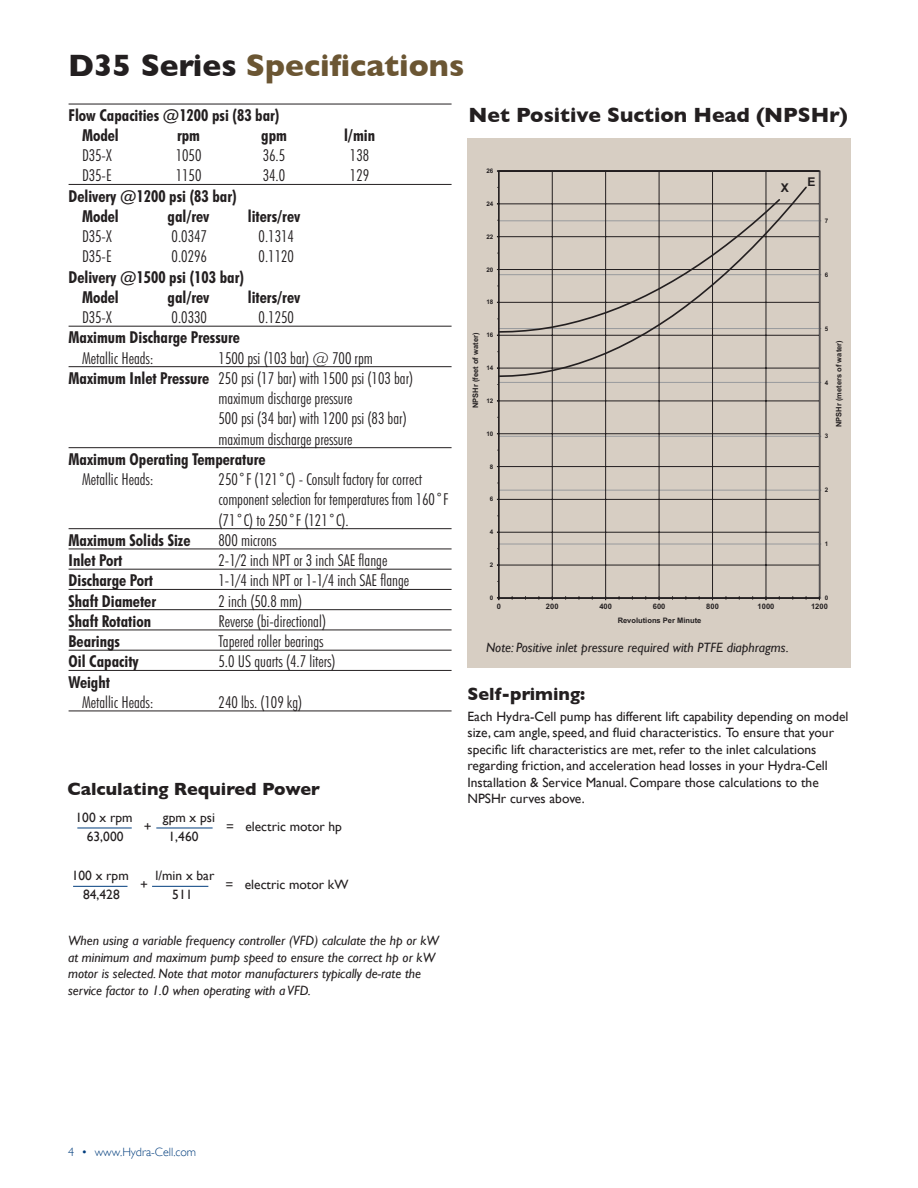
<style>
.page{position:relative;width:918px;height:1188px;background:#fff}
.page>*{position:absolute;margin:0;border:0;box-sizing:border-box;transform-origin:0 0}
.t1{font:700 31.5px "Gill Sans";color:#6b5633}
.t2{font:700 21px "Gill Sans";color:#231f20}
.t3{font:700 18px "Gill Sans";color:#231f20}
.t4{font:300 condensed 16.5px/20.2px "Futura BT";color:#231f20}
.t5{font:700 condensed 16.5px "Futura BT";color:#231f20}
.t6{font:13.5px/16.5px "Gill Sans";color:#231f20}
.t7{font:italic 13.5px/16.5px "Gill Sans";color:#231f20}
.t8{font:300 12px "Gill Sans";color:#013d7d}
.t9{font:700 12px "Arial";color:#231f20}
.t10{font:700 7.5px "Arial";color:#231f20}
.t11{font:700 6.3px "Arial";letter-spacing:-.005em;color:#231f20}
.s1{color:#231f20}
.s2{font-weight:700}
</style>
<div class="page">
<hr style="left:69px;top:104px;width:383px;height:1px;background:#231f20">
<hr style="left:69px;top:184px;width:383px;height:1px;background:#231f20">
<hr style="left:69px;top:326px;width:383px;height:1px;background:#231f20">
<hr style="left:69px;top:366px;width:383px;height:1px;background:#231f20">
<hr style="left:69px;top:447px;width:383px;height:1px;background:#231f20">
<hr style="left:69px;top:528px;width:383px;height:1px;background:#231f20">
<hr style="left:69px;top:549px;width:383px;height:1px;background:#231f20">
<hr style="left:69px;top:569px;width:383px;height:1px;background:#231f20">
<hr style="left:69px;top:589px;width:383px;height:1px;background:#231f20">
<hr style="left:69px;top:609px;width:383px;height:1px;background:#231f20">
<hr style="left:69px;top:630px;width:383px;height:1px;background:#231f20">
<hr style="left:69px;top:650px;width:383px;height:1px;background:#231f20">
<hr style="left:69px;top:670px;width:383px;height:1px;background:#231f20">
<hr style="left:69px;top:711px;width:383px;height:1px;background:#231f20">
<hr style="left:77px;top:828px;width:55px;height:1px;background:#013d7d">
<hr style="left:156px;top:828px;width:57px;height:1px;background:#013d7d">
<div style="left:468px;top:138px;width:383px;height:529px;background:#d7cec3"></div>
<svg style="left:498px;top:170px;width:322px;height:427px"></svg>
<svg style="left:500px;top:185px;width:308px;height:193px"></svg>
<div style="left:498px;top:171px;width:322px;height:428px;border:1px solid #231f20"></div>
<hr style="left:73px;top:886px;width:55px;height:1px;background:#013d7d">
<hr style="left:152px;top:886px;width:56px;height:1px;background:#013d7d">
<p class="t1" style="left:68px;top:47px;width:398px"><span class="s1">D35 Series</span> Specifications</p>
<p class="t5" style="left:69px;top:105px;width:212px">Flow Capacities @1200 psi (83 bar)</p>
<p class="t5" style="left:82px;top:125px;width:38px">Model</p>
<p class="t5" style="left:177px;top:125px;width:25px">rpm</p>
<p class="t5" style="left:261px;top:125px;width:27px">gpm</p>
<p class="t5" style="left:344px;top:125px;width:33px">l/min</p>
<p class="t4" style="left:82px;top:145px;width:31px">D35-X</p>
<p class="t4" style="left:176px;top:145px;width:27px">1050</p>
<p class="t4" style="left:263px;top:145px;width:24px">36.5</p>
<p class="t4" style="left:350px;top:145px;width:21px">138</p>
<p class="t4" style="left:82px;top:165px;width:31px">D35-E</p>
<p class="t4" style="left:176px;top:165px;width:27px">1150</p>
<p class="t4" style="left:263px;top:165px;width:24px">34.0</p>
<p class="t4" style="left:350px;top:165px;width:21px">129</p>
<p class="t5" style="left:69px;top:186px;width:170px">Delivery @1200 psi (83 bar)</p>
<p class="t5" style="left:82px;top:206px;width:38px">Model</p>
<p class="t5" style="left:168px;top:206px;width:43px">gal/rev</p>
<p class="t5" style="left:248px;top:206px;width:54px">liters/rev</p>
<p class="t4" style="left:82px;top:226px;width:31px">D35-X</p>
<p class="t4" style="left:172px;top:226px;width:37px">0.0347</p>
<p class="t4" style="left:259px;top:226px;width:37px">0.1314</p>
<p class="t4" style="left:82px;top:246px;width:31px">D35-E</p>
<p class="t4" style="left:172px;top:246px;width:37px">0.0296</p>
<p class="t4" style="left:259px;top:246px;width:37px">0.1120</p>
<p class="t5" style="left:69px;top:267px;width:177px">Delivery @1500 psi (103 bar)</p>
<p class="t5" style="left:82px;top:287px;width:38px">Model</p>
<p class="t5" style="left:168px;top:287px;width:43px">gal/rev</p>
<p class="t5" style="left:248px;top:287px;width:54px">liters/rev</p>
<p class="t4" style="left:82px;top:307px;width:31px">D35-X</p>
<p class="t4" style="left:172px;top:307px;width:37px">0.0330</p>
<p class="t4" style="left:259px;top:307px;width:37px">0.1250</p>
<p class="t5" style="left:69px;top:327px;width:173px">Maximum Discharge Pressure</p>
<p class="t4" style="left:82px;top:347px;width:73px">Metallic Heads:</p>
<p class="t4" style="left:219px;top:347px;width:156px">1500 psi (103 bar) @ 700 rpm</p>
<p class="t4" style="left:219px;top:368px;width:196px;text-indent:-150px"><span class="s2">Maximum Inlet Pressure</span> 250 psi (17 bar) with 1500 psi (103 bar) maximum discharge pressure</p>
<p class="t4" style="left:219px;top:408px;width:190px">500 psi (34 bar) with 1200 psi (83 bar) maximum discharge pressure</p>
<p class="t5" style="left:69px;top:449px;width:198px">Maximum Operating Temperature</p>
<p class="t4" style="left:82px;top:469px;width:73px">Metallic Heads:</p>
<p class="t4" style="left:219px;top:469px;width:231px">250˚F (121˚C) - Consult factory for correct component selection for temperatures from 160˚F (71˚C) to 250˚F (121˚C).</p>
<p class="t5" style="left:69px;top:530px;width:123px">Maximum Solids Size</p>
<p class="t4" style="left:219px;top:530px;width:59px">800 microns</p>
<p class="t5" style="left:69px;top:550px;width:55px">Inlet Port</p>
<p class="t4" style="left:219px;top:550px;width:170px">2-1/2 inch NPT or 3 inch SAE flange</p>
<p class="t5" style="left:69px;top:570px;width:86px">Discharge Port</p>
<p class="t4" style="left:219px;top:570px;width:192px">1-1/4 inch NPT or 1-1/4 inch SAE flange</p>
<p class="t5" style="left:69px;top:591px;width:89px">Shaft Diameter</p>
<p class="t4" style="left:219px;top:590px;width:85px">2 inch (50.8 mm)</p>
<p class="t5" style="left:69px;top:611px;width:84px">Shaft Rotation</p>
<p class="t4" style="left:219px;top:611px;width:109px">Reverse (bi-directional)</p>
<p class="t5" style="left:69px;top:631px;width:53px">Bearings</p>
<p class="t4" style="left:219px;top:631px;width:107px">Tapered roller bearings</p>
<p class="t5" style="left:69px;top:651px;width:72px">Oil Capacity</p>
<p class="t4" style="left:219px;top:651px;width:119px">5.0 US quarts (4.7 liters)</p>
<p class="t5" style="left:69px;top:672px;width:43px">Weight</p>
<p class="t4" style="left:82px;top:692px;width:73px">Metallic Heads:</p>
<p class="t4" style="left:219px;top:692px;width:85px">240 lbs. (109 kg)</p>
<p class="t2" style="left:469px;top:103px;width:381px">Net Positive Suction Head (NPSHr)</p>
<p class="t11" style="left:486px;top:168px;width:8px">26</p>
<p class="t9" style="left:807px;top:177px;width:10px">E</p>
<p class="t9" style="left:781px;top:183px;width:10px">X</p>
<p class="t11" style="left:486px;top:201px;width:8px">24</p>
<p class="t11" style="left:825px;top:218px;width:5px">7</p>
<p class="t11" style="left:486px;top:234px;width:8px">22</p>
<p class="t11" style="left:486px;top:267px;width:8px">20</p>
<p class="t11" style="left:825px;top:272px;width:5px">6</p>
<p class="t11" style="left:486px;top:300px;width:8px">18</p>
<p class="t11" style="left:825px;top:326px;width:5px">5</p>
<p class="t11" style="left:486px;top:333px;width:8px">16</p>
<p class="t10" style="left:473px;top:408px;width:77px;rotate:-90deg">NPSHr (feet of water)</p>
<p class="t10" style="left:836px;top:427px;width:88px;rotate:-90deg">NPSHr (meters of water)</p>
<p class="t11" style="left:486px;top:366px;width:8px">14</p>
<p class="t11" style="left:825px;top:380px;width:5px">4</p>
<p class="t11" style="left:486px;top:398px;width:8px">12</p>
<p class="t11" style="left:486px;top:431px;width:8px">10</p>
<p class="t11" style="left:825px;top:434px;width:5px">3</p>
<p class="t11" style="left:490px;top:464px;width:5px">8</p>
<p class="t11" style="left:825px;top:488px;width:5px">2</p>
<p class="t11" style="left:490px;top:497px;width:5px">6</p>
<p class="t11" style="left:490px;top:530px;width:5px">4</p>
<p class="t11" style="left:825px;top:542px;width:5px">1</p>
<p class="t11" style="left:490px;top:563px;width:5px">2</p>
<p class="t11" style="left:490px;top:595px;width:5px">0</p>
<p class="t11" style="left:825px;top:595px;width:5px">0</p>
<p class="t10" style="left:497px;top:604px;width:6px">0</p>
<p class="t10" style="left:546px;top:604px;width:14px">200</p>
<p class="t10" style="left:599px;top:604px;width:14px">400</p>
<p class="t10" style="left:653px;top:604px;width:14px">600</p>
<p class="t10" style="left:706px;top:604px;width:14px">800</p>
<p class="t10" style="left:758px;top:604px;width:18px">1000</p>
<p class="t10" style="left:811px;top:604px;width:18px">1200</p>
<p class="t10" style="left:618px;top:618px;width:85px">Revolutions Per Minute</p>
<p class="t7" style="left:486px;top:639px;width:304px">Note: Positive inlet pressure required with PTFE diaphragms.</p>
<p class="t3" style="left:468px;top:683px;width:119px">Self-priming:</p>
<p class="t6" style="left:468px;top:708px;width:382px">Each Hydra-Cell pump has different lift capability depending on model size, cam angle, speed, and fluid characteristics. To ensure that your specific lift characteristics are met, refer to the inlet calculations regarding friction, and acceleration head losses in your Hydra-Cell Installation &amp; Service Manual. Compare those calculations to the NPSHr curves above.</p>
<p class="t3" style="left:68px;top:779px;width:254px">Calculating Required Power</p>
<p class="t6" style="left:76px;top:809px;width:59px">100 x rpm</p>
<p class="t6" style="left:144px;top:818px;width:9px">+</p>
<p class="t6" style="left:163px;top:809px;width:54px">gpm x psi</p>
<p class="t6" style="left:226px;top:818px;width:117px">= electric motor hp</p>
<p class="t6" style="left:87px;top:828px;width:38px">63,000</p>
<p class="t6" style="left:169px;top:828px;width:31px">1,460</p>
<p class="t6" style="left:72px;top:867px;width:59px">100 x rpm</p>
<p class="t6" style="left:140px;top:876px;width:9px">+</p>
<p class="t6" style="left:155px;top:867px;width:60px">l/min x bar</p>
<p class="t6" style="left:83px;top:886px;width:38px">84,428</p>
<p class="t6" style="left:172px;top:886px;width:22px">511</p>
<p class="t6" style="left:226px;top:876px;width:124px">= electric motor kW</p>
<p class="t7" style="left:68px;top:932px;width:373px">When using a variable frequency controller (VFD) calculate the hp or kW at minimum and maximum pump speed to ensure the correct hp or kW motor is selected. Note that motor manufacturers typically de-rate the service factor to 1.0 when operating with a VFD.</p>
<p class="t8" style="left:68px;top:1145px;width:130px">4 • www.Hydra-Cell.com</p>
</div>
